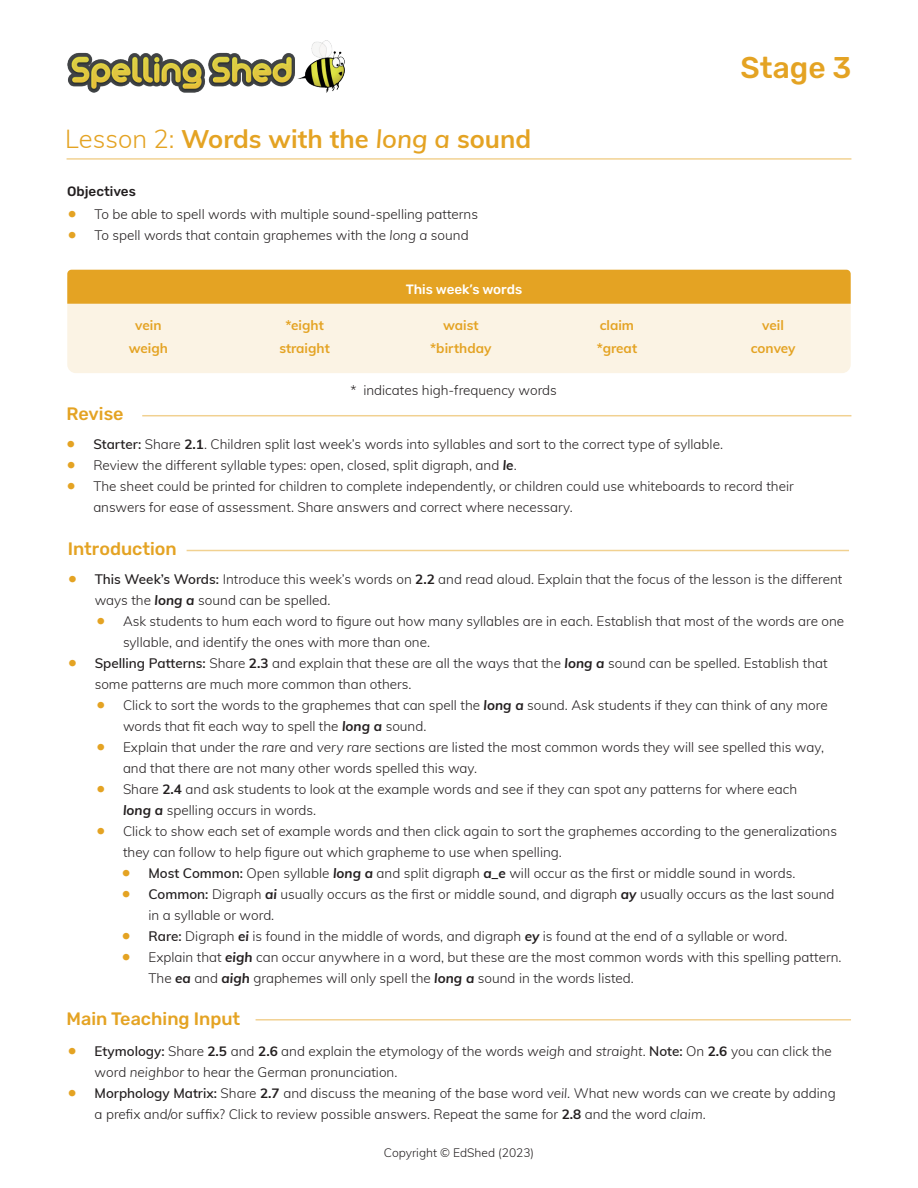
<style>
.page{position:relative;width:918px;height:1188px;background:#fff}
.page>*{position:absolute;margin:0;border:0;box-sizing:border-box;transform-origin:0 0}
.t1{font:500 30px "Rubik";color:#e4a323}
.t2{font:700 25.5px "Muli";color:#e4a323}
.t3{font:500 18px "Rubik";color:#e4a323}
.t4{font:300 13.5px/21px "Muli";color:#231f20}
.t5{font:700 13.5px/22.5px "Muli";color:#e4a323;text-align:center}
.t6{font:500 13.5px "Rubik";color:#fff}
.t7{font:500 13.5px "Rubik";color:#231f20}
.t8{font:300 12px "Muli";color:#231f20}
.s1{font-weight:300}
.s2{font-weight:600;font-style:italic}
.s3{font-weight:700;font-size:18px;color:#e4a323}
.s4{font-style:italic}
.s5{font-weight:600}
.s6{font-weight:700}
.s7{font-weight:700;font-style:italic}
</style>
<div class="page">
<img style="left:67px;top:40px;width:277px;height:52px">
<div style="left:67px;top:270px;width:784px;height:103px;background:#fbf3e4;border-radius:9px"></div>
<hr style="left:142px;top:415px;width:709px;height:1px;background:#e4a323">
<hr style="left:67px;top:158px;width:784px;height:2px;background:#e4a323">
<hr style="left:256px;top:1019px;width:595px;height:2px;background:#e4a323">
<hr style="left:187px;top:550px;width:662px;height:1px;background:#e4a323">
<div style="left:67px;top:270px;width:784px;height:34px;background:#e4a323"></div>
<h2 class="t2" style="left:65px;top:120px;width:468px"><span class="s1">Lesson 2:</span> Words with the <span class="s2">long a</span> sound</h2>
<p class="t7" style="left:67px;top:184px;width:70px">Objectives</p>
<p class="t4" style="left:67px;top:203px;width:412px"><span class="s3">•</span> To be able to spell words with multiple sound-spelling patterns</p>
<p class="t4" style="left:67px;top:224px;width:403px"><span class="s3">•</span> To spell words that contain graphemes with the <span class="s4">long a</span> sound</p>
<p class="t6" style="left:406px;top:282px;width:118px">This week’s words</p>
<h1 class="t1" style="left:741px;top:50px;width:112px">Stage 3</h1>
<p class="t5" style="left:129px;top:313px;width:41px">vein weigh</p>
<p class="t5" style="left:279px;top:313px;width:52px">*eight straight</p>
<p class="t5" style="left:430px;top:313px;width:63px">waist *birthday</p>
<p class="t5" style="left:597px;top:313px;width:42px;text-align:left">claim *great</p>
<p class="t5" style="left:751px;top:313px;width:46px">veil convey</p>
<p class="t4" style="left:350px;top:379px;width:208px">* indicates high-frequency words</p>
<h3 class="t3" style="left:67px;top:404px;width:59px">Revise</h3>
<p class="t4" style="left:66px;top:433px;width:658px"><span class="s3">•</span> <span class="s5">Starter:</span> Share <span class="s6">2.1</span>. Children split last week’s words into syllables and sort to the correct type of syllable.</p>
<p class="t4" style="left:66px;top:454px;width:452px"><span class="s3">•</span> Review the different syllable types: open, closed, split digraph, and <span class="s7">le</span>.</p>
<p class="t4" style="left:93px;top:475px;width:702px;text-indent:-27px"><span class="s3">•</span> The sheet could be printed for children to complete independently, or children could use whiteboards to record their answers for ease of assessment. Share answers and correct where necessary.</p>
<h3 class="t3" style="left:68px;top:538px;width:111px">Introduction</h3>
<p class="t4" style="left:95px;top:568px;width:749px;text-indent:-27px"><span class="s3">•</span> <span class="s5">This Week’s Words:</span> Introduce this week’s words on <span class="s6">2.2</span> and read aloud. Explain that the focus of the lesson is the different ways the <span class="s7">long a</span> sound can be spelled.</p>
<p class="t4" style="left:123px;top:610px;width:723px;text-indent:-27px"><span class="s3">•</span> Ask students to hum each word to figure out how many syllables are in each. Establish that most of the words are one syllable, and identify the ones with more than one.</p>
<p class="t4" style="left:95px;top:652px;width:734px;text-indent:-27px"><span class="s3">•</span> <span class="s5">Spelling Patterns:</span> Share <span class="s6">2.3</span> and explain that these are all the ways that the <span class="s7">long a</span> sound can be spelled. Establish that some patterns are much more common than others.</p>
<p class="t4" style="left:123px;top:694px;width:706px;text-indent:-27px"><span class="s3">•</span> Click to sort the words to the graphemes that can spell the <span class="s7">long a</span> sound. Ask students if they can think of any more words that fit each way to spell the <span class="s7">long a</span> sound.</p>
<p class="t4" style="left:123px;top:736px;width:703px;text-indent:-27px"><span class="s3">•</span> Explain that under the <span class="s4">rare</span> and <span class="s4">very rare</span> sections are listed the most common words they will see spelled this way, and that there are not many other words spelled this way.</p>
<p class="t4" style="left:123px;top:778px;width:676px;text-indent:-27px"><span class="s3">•</span> Share <span class="s6">2.4</span> and ask students to look at the example words and see if they can spot any patterns for where each <span class="s7">long a</span> spelling occurs in words.</p>
<p class="t4" style="left:123px;top:820px;width:716px;text-indent:-27px"><span class="s3">•</span> Click to show each set of example words and then click again to sort the graphemes according to the generalizations they can follow to help figure out which grapheme to use when spelling.</p>
<p class="t4" style="left:122px;top:862px;width:675px"><span class="s3">•</span> <span class="s5">Most Common:</span> Open syllable <span class="s7">long a</span> and split digraph <span class="s7">a_e</span> will occur as the first or middle sound in words.</p>
<p class="t4" style="left:149px;top:883px;width:688px;text-indent:-27px"><span class="s3">•</span> <span class="s5">Common:</span> Digraph <span class="s7">ai</span> usually occurs as the first or middle sound, and digraph <span class="s7">ay</span> usually occurs as the last sound in a syllable or word.</p>
<p class="t4" style="left:122px;top:925px;width:667px"><span class="s3">•</span> <span class="s5">Rare:</span> Digraph <span class="s7">ei</span> is found in the middle of words, and digraph <span class="s7">ey</span> is found at the end of a syllable or word.</p>
<p class="t4" style="left:149px;top:946px;width:695px;text-indent:-27px"><span class="s3">•</span> Explain that <span class="s7">eigh</span> can occur anywhere in a word, but these are the most common words with this spelling pattern.<br>The <span class="s7">ea</span> and <span class="s7">aigh</span> graphemes will only spell the <span class="s7">long a</span> sound in the words listed.</p>
<h3 class="t3" style="left:67px;top:1009px;width:175px">Main Teaching Input</h3>
<p class="t4" style="left:95px;top:1040px;width:739px;text-indent:-27px"><span class="s3">•</span> <span class="s5">Etymology:</span> Share <span class="s6">2.5</span> and <span class="s6">2.6</span> and explain the etymology of the words <span class="s4">weigh</span> and <span class="s4">straight</span>. <span class="s5">Note:</span> On <span class="s6">2.6</span> you can click the word <span class="s4">neighbor</span> to hear the German pronunciation.</p>
<p class="t4" style="left:95px;top:1082px;width:743px;text-indent:-27px"><span class="s3">•</span> <span class="s5">Morphology Matrix:</span> Share <span class="s6">2.7</span> and discuss the meaning of the base word <span class="s4">veil</span>. What new words can we create by adding a prefix and/or suffix? Click to review possible answers. Repeat the same for <span class="s6">2.8</span> and the word <span class="s4">claim</span>.</p>
<p class="t8" style="left:384px;top:1144px;width:152px">Copyright © EdShed (2023)</p>
</div>
